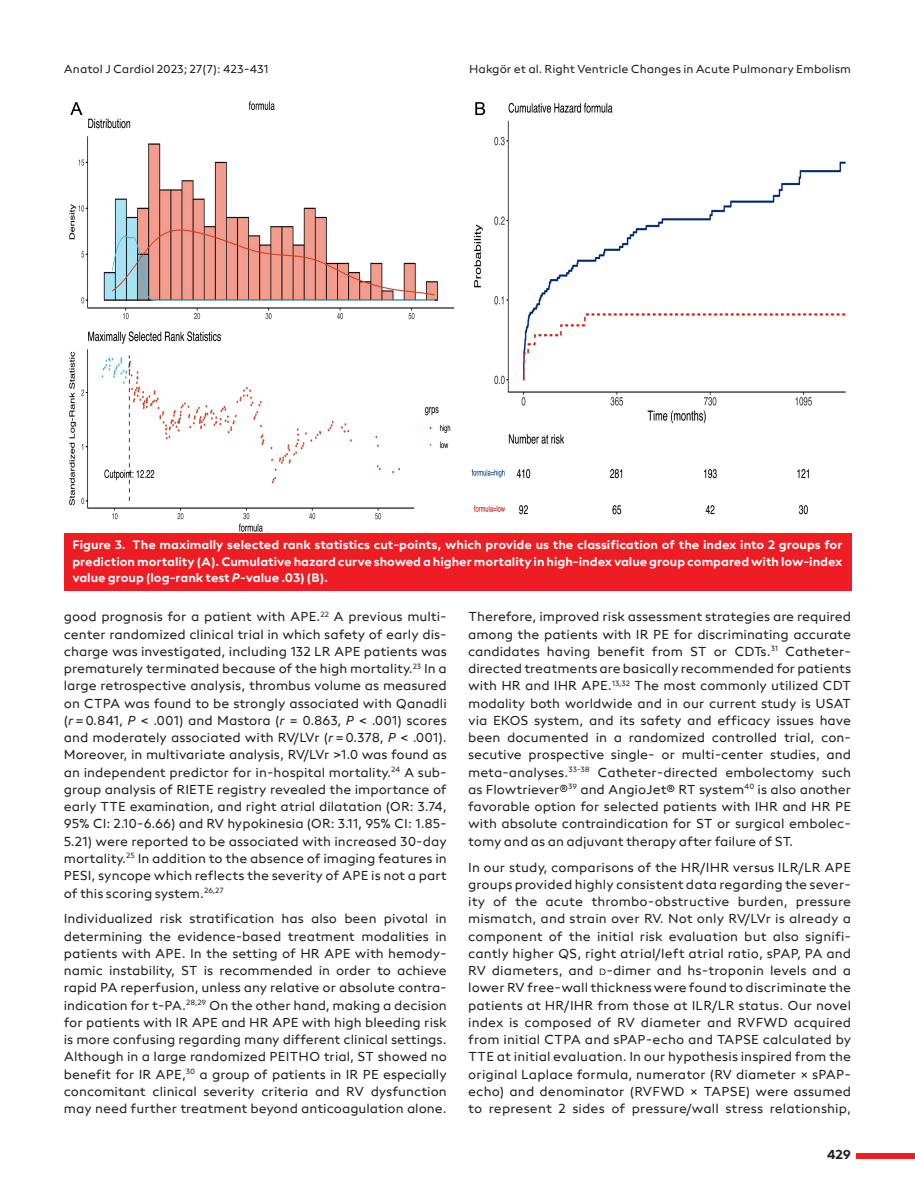
<style>
.page{position:relative;width:915px;height:1191px;background:#fff}
.page>*{position:absolute;margin:0;border:0;box-sizing:border-box;transform-origin:0 0}
.t1{font:13.5px/17.2px "neue Radial A Regular";color:#231f20;text-align:justify}
.t2{font:13.5px "neue Radial A Bold";color:#231f20}
.t3{font:12.75px/16.5px "neue Radial A Bold";color:#fff;text-align:justify}
.t4{font:12px "neue Radial A Regular";color:#231f20}
.s1{font-style:italic}
.s2{font-size:9.45px}
</style>
<div class="page">
<div style="left:856px;top:1152px;width:58px;height:6px;background:#ee1d23"></div>
<div style="left:64px;top:532px;width:786px;height:58px;background:#ee1d23"></div>
<img style="left:69px;top:101px;width:777px;height:431px">
<p class="t4" style="left:64px;top:61px;width:206px">Anatol J Cardiol 2023; 27(7): 423-431</p>
<p class="t4" style="left:469px;top:61px;width:383px">Hakgör et al. Right Ventricle Changes in Acute Pulmonary Embolism</p>
<p class="t3" style="left:72px;top:536px;width:771px">Figure 3. The maximally selected rank statistics cut-points, which provide us the classification of the index into 2 groups for prediction mortality (A). Cumulative hazard curve showed a higher mortality in high-index value group compared with low-index value group (log-rank test <span class="s1">P</span>-value .03) (B).</p>
<p class="t1" style="left:64px;top:608px;width:384px">good prognosis for a patient with APE.<sup>22</sup> A previous multi&shy;center randomized clinical trial in which safety of early dis&shy;charge was investigated, including 132 LR APE patients was prematurely terminated because of the high mortality.<sup>23</sup> In a large retrospective analysis, thrombus volume as measured on CTPA was found to be strongly associated with Qanadli (<span class="s1">r</span>=0.841, <span class="s1">P</span> &lt; .001) and Mastora (<span class="s1">r</span> = 0.863, <span class="s1">P</span> &lt; .001) scores and moderately associated with RV/LVr (<span class="s1">r</span>=0.378, <span class="s1">P</span> &lt; .001).<br>Moreover, in multivariate analysis, RV/LVr &gt;1.0 was found as an independent predictor for in-hospital mortality.<sup>24</sup> A sub&shy;group analysis of RIETE registry revealed the importance of early TTE examination, and right atrial dilatation (OR: 3.74, 95% CI: 2.10-6.66) and RV hypokinesia (OR: 3.11, 95% CI: 1.85- 5.21) were reported to be associated with increased 30-day mortality.<sup>25</sup> In addition to the absence of imaging features in PESI, syncope which reflects the severity of APE is not a part of this scoring system.<sup>26,27</sup></p>
<p class="t1" style="left:64px;top:910px;width:384px">Individualized risk stratification has also been pivotal in determining the evidence-based treatment modalities in patients with APE. In the setting of HR APE with hemody&shy;namic instability, ST is recommended in order to achieve rapid PA reperfusion, unless any relative or absolute contra&shy;indication for t-PA.<sup>28,29</sup> On the other hand, making a decision for patients with IR APE and HR APE with high bleeding risk is more confusing regarding many different clinical settings.<br>Although in a large randomized PEITHO trial, ST showed no benefit for IR APE,<sup>30</sup> a group of patients in IR PE especially concomitant clinical severity criteria and RV dysfunction may need further treatment beyond anticoagulation alone.</p>
<p class="t1" style="left:468px;top:608px;width:384px">Therefore, improved risk assessment strategies are required among the patients with IR PE for discriminating accurate candidates having benefit from ST or CDTs.<sup>31</sup> Catheter&shy;directed treatments are basically recommended for patients with HR and IHR APE.<sup>13,32</sup> The most commonly utilized CDT modality both worldwide and in our current study is USAT via EKOS system, and its safety and efficacy issues have been documented in a randomized controlled trial, con&shy;secutive prospective single- or multi-center studies, and meta-analyses.<sup>33-38</sup> Catheter-directed embolectomy such as Flowtriever®<sup>39</sup> and AngioJet® RT system<sup>40</sup> is also another favorable option for selected patients with IHR and HR PE with absolute contraindication for ST or surgical embolec&shy;tomy and as an adjuvant therapy after failure of ST.</p>
<p class="t1" style="left:468px;top:858px;width:384px">In our study, comparisons of the HR/IHR versus ILR/LR APE groups provided highly consistent data regarding the sever&shy;ity of the acute thrombo-obstructive burden, pressure mismatch, and strain over RV. Not only RV/LVr is already a component of the initial risk evaluation but also signifi&shy;cantly higher QS, right atrial/left atrial ratio, sPAP, PA and RV diameters, and <span class="s2">d</span>-dimer and hs-troponin levels and a lower RV free-wall thickness were found to discriminate the patients at HR/IHR from those at ILR/LR status. Our novel index is composed of RV diameter and RVFWD acquired from initial CTPA and sPAP-echo and TAPSE calculated by TTE at initial evaluation. In our hypothesis inspired from the original Laplace formula, numerator (RV diameter × sPAP&shy;echo) and denominator (RVFWD × TAPSE) were assumed to represent 2 sides of pressure/wall stress relationship,</p>
<p class="t2" style="left:826px;top:1146px;width:26px">429</p>
</div>
